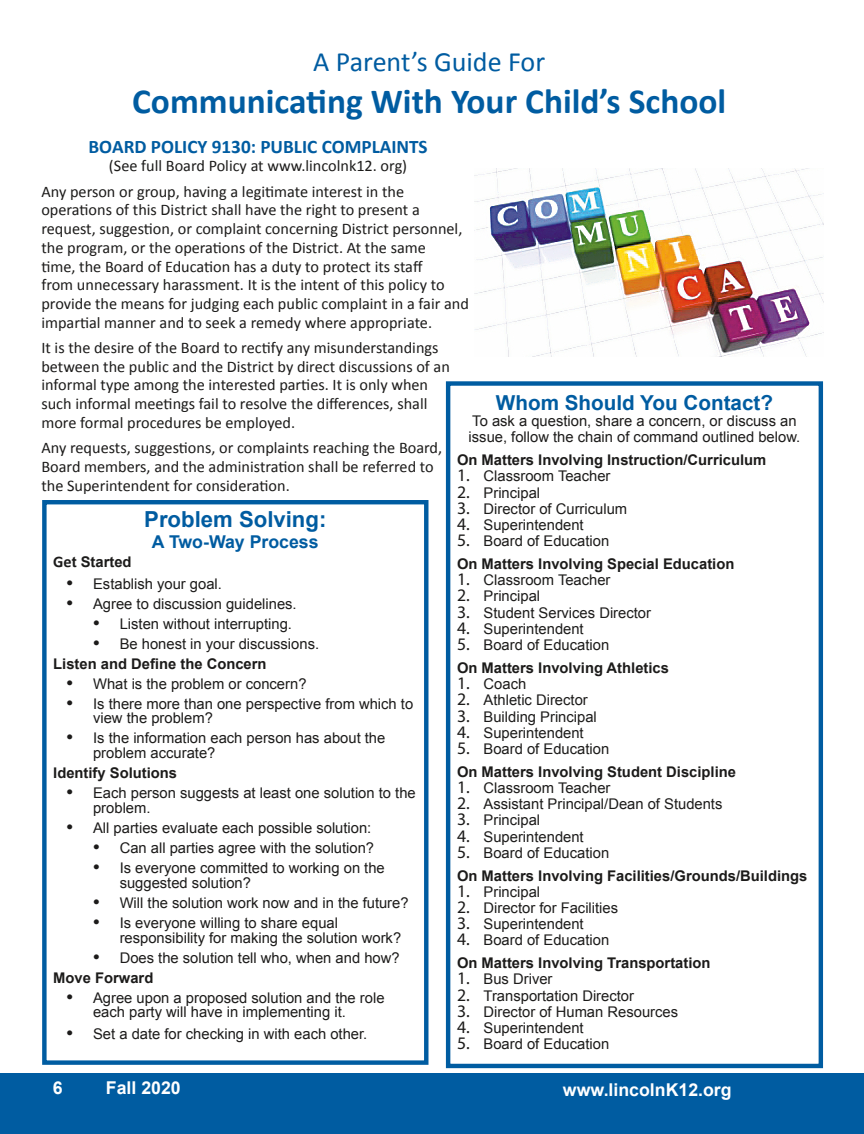
<style>
.page{position:relative;width:864px;height:1134px;background:#fff}
.page>*{position:absolute;margin:0;border:0;box-sizing:border-box;transform-origin:0 0}
.t1{font:700 35.4px "Jlkcrm Calibri";color:#005ca1}
.t2{font:28.05px "Prwnqq Calibri";color:#005ca1}
.t3{font:700 22.05px "Psngyt Arial";color:#005ca1}
.t4{font:700 20.55px "Psngyt Arial";color:#005ca1}
.t5{font:700 19.2px "Jlkcrm Calibri";color:#005ca1}
.t6{font:700 17.7px "Psngyt Arial";color:#fff}
.t7{font:700 17.7px "Psngyt Arial";color:#005ca1}
.t8{font:16.2px/18.8px "Mlljyh Calibri";color:#1c1b1a}
.t9{font:16.2px "Prwnqq Calibri";color:#1c1b1a}
.t10{font:14.7px/14.7px "Arial";color:#1c1b1a}
.t11{font:700 14.7px "Psngyt Arial";color:#1c1b1a}
.t12{font:700 14.7px "Ppwsns Arial";color:#1c1b1a}
.s1{font-family:"Myriad Pro";font-size:17.7px}
.s2{font-family:"Cvnrvg Calibri";font-size:16.2px}
.s3{font-family:"Myriad Pro";font-size:23.55px}
</style>
<div class="page">
<div style="left:0;top:1073px;width:864px;height:61px;background:#005ca1"></div>
<div style="left:42px;top:500px;width:386px;height:565px;border:4px solid #005ca1"></div>
<div style="left:446px;top:381px;width:377px;height:687px;border:4px solid #005ca1"></div>
<img style="left:475px;top:169px;width:349px;height:187px">
<h2 class="t2" style="left:313px;top:44px;width:233px">A Parent’s Guide For</h2>
<h1 class="t1" style="left:132px;top:79px;width:596px">Communicating With Your Child’s School</h1>
<h3 class="t5" style="left:89px;top:134px;width:341px">BOARD POLICY 9130: PUBLIC COMPLAINTS</h3>
<p class="t9" style="left:109px;top:156px;width:300px">(See full Board Policy at www.lincolnk12. org)</p>
<p class="t8" style="left:41px;top:182px;width:429px">Any person or group, having a legitimate interest in the operations of this District shall have the right to present a request, suggestion, or complaint concerning District personnel, the program, or the operations of the District. At the same<br>time, the Board of Education has a duty to protect its staff<br>from unnecessary harassment. It is the intent of this policy to provide the means for judging each public complaint in a fair and impartial manner and to seek a remedy where appropriate.</p>
<p class="t8" style="left:41px;top:338px;width:410px">It is the desire of the Board to rectify any misunderstandings between the public and the District by direct discussions of an informal type among the interested parties. It is only when such informal meetings fail to resolve the differences, shall more formal procedures be employed.</p>
<p class="t8" style="left:41px;top:439px;width:402px">Any requests, suggestions, or complaints reaching the Board,<br>Board members, and the administration shall be referred to the Superintendent for consideration.</p>
<h3 class="t4" style="left:496px;top:389px;width:279px">Whom Should You Contact?</h3>
<p class="t10" style="left:469px;top:413px;width:333px;line-height:16.2px">To ask a question, share a concern, or discuss an issue, follow the chain of command outlined below.</p>
<p class="t11" style="left:457px;top:450px;width:311px">On Matters Involving Instruction/Curriculum</p>
<p class="t10" style="left:457px;top:469px;width:155px"><span class="s1">1.</span> Classroom Teacher</p>
<p class="t10" style="left:457px;top:485px;width:85px"><span class="s1">2.</span> Principal</p>
<p class="t10" style="left:457px;top:501px;width:172px"><span class="s1">3.</span> Director of Curriculum</p>
<p class="t10" style="left:457px;top:518px;width:128px"><span class="s1">4.</span> Superintendent</p>
<p class="t10" style="left:457px;top:534px;width:154px"><span class="s1">5.</span> Board of Education</p>
<p class="t11" style="left:457px;top:554px;width:279px">On Matters Involving Special Education</p>
<p class="t10" style="left:457px;top:573px;width:155px"><span class="s1">1.</span> Classroom Teacher</p>
<p class="t10" style="left:457px;top:589px;width:85px"><span class="s1">2.</span> Principal</p>
<p class="t10" style="left:457px;top:605px;width:196px"><span class="s1">3.</span> Student Services Director</p>
<p class="t10" style="left:457px;top:622px;width:128px"><span class="s1">4.</span> Superintendent</p>
<p class="t10" style="left:457px;top:638px;width:154px"><span class="s1">5.</span> Board of Education</p>
<p class="t11" style="left:457px;top:658px;width:214px">On Matters Involving Athletics</p>
<p class="t10" style="left:457px;top:677px;width:71px"><span class="s1">1.</span> Coach</p>
<p class="t10" style="left:457px;top:693px;width:132px"><span class="s1">2.</span> Athletic Director</p>
<p class="t10" style="left:457px;top:709px;width:141px"><span class="s1">3.</span> Building Principal</p>
<p class="t10" style="left:457px;top:725px;width:128px"><span class="s1">4.</span> Superintendent</p>
<p class="t10" style="left:457px;top:742px;width:154px"><span class="s1">5.</span> Board of Education</p>
<p class="t11" style="left:457px;top:762px;width:281px">On Matters Involving Student Discipline</p>
<p class="t10" style="left:457px;top:781px;width:155px"><span class="s1">1.</span> Classroom Teacher</p>
<p class="t10" style="left:457px;top:797px;width:267px"><span class="s1">2.</span> Assistant Principal/Dean of Students</p>
<p class="t10" style="left:457px;top:813px;width:85px"><span class="s1">3.</span> Principal</p>
<p class="t10" style="left:457px;top:829px;width:128px"><span class="s1">4.</span> Superintendent</p>
<p class="t10" style="left:457px;top:845px;width:154px"><span class="s1">5.</span> Board of Education</p>
<p class="t11" style="left:457px;top:866px;width:352px">On Matters Involving Facilities/Grounds/Buildings</p>
<p class="t10" style="left:457px;top:884px;width:85px"><span class="s1">1.</span> Principal</p>
<p class="t10" style="left:457px;top:901px;width:163px"><span class="s1">2.</span> Director for Facilities</p>
<p class="t10" style="left:457px;top:917px;width:128px"><span class="s1">3.</span> Superintendent</p>
<p class="t10" style="left:457px;top:933px;width:154px"><span class="s1">4.</span> Board of Education</p>
<p class="t11" style="left:457px;top:953px;width:255px">On Matters Involving Transportation</p>
<p class="t10" style="left:457px;top:972px;width:97px"><span class="s1">1.</span> Bus Driver</p>
<p class="t10" style="left:457px;top:988px;width:179px"><span class="s1">2.</span> Transportation Director</p>
<p class="t10" style="left:457px;top:1004px;width:223px"><span class="s1">3.</span> Director of Human Resources</p>
<p class="t10" style="left:457px;top:1021px;width:128px"><span class="s1">4.</span> Superintendent</p>
<p class="t10" style="left:457px;top:1037px;width:154px"><span class="s1">5.</span> Board of Education</p>
<h3 class="t3" style="left:144px;top:505px;width:184px">Problem Solving:</h3>
<p class="t7" style="left:152px;top:530px;width:168px">A Two-Way Process</p>
<p class="t11" style="left:53px;top:552px;width:80px"><span class="s2">Ge</span>t Started</p>
<p class="t10" style="left:67px;top:576px;width:157px"><span class="s3">•</span> Establish your goal.</p>
<p class="t10" style="left:67px;top:596px;width:232px"><span class="s3">•</span> Agree to discussion guidelines.</p>
<p class="t10" style="left:93px;top:616px;width:200px"><span class="s3">•</span> Listen without interrupting.</p>
<p class="t10" style="left:93px;top:636px;width:228px"><span class="s3">•</span> Be honest in your discussions.</p>
<p class="t12" style="left:53px;top:654px;width:215px">Listen and Define the Concern</p>
<p class="t10" style="left:67px;top:676px;width:242px"><span class="s3">•</span> What is the problem or concern?</p>
<p class="t10" style="left:93px;top:696px;width:322px;text-indent:-27px"><span class="s3">•</span> Is there more than one perspective from which to view the problem?</p>
<p class="t10" style="left:93px;top:731px;width:294px;text-indent:-27px"><span class="s3">•</span> Is the information each person has about the problem accurate?</p>
<p class="t11" style="left:53px;top:763px;width:125px">Identify Solutions</p>
<p class="t10" style="left:93px;top:786px;width:324px;text-indent:-27px"><span class="s3">•</span> Each person suggests at least one solution to the problem.</p>
<p class="t10" style="left:67px;top:821px;width:306px"><span class="s3">•</span> All parties evaluate each possible solution:</p>
<p class="t10" style="left:93px;top:841px;width:283px"><span class="s3">•</span> Can all parties agree with the solution?</p>
<p class="t10" style="left:120px;top:861px;width:267px;text-indent:-27px"><span class="s3">•</span> Is everyone committed to working on the suggested solution?</p>
<p class="t10" style="left:93px;top:895px;width:317px"><span class="s3">•</span> Will the solution work now and in the future?</p>
<p class="t10" style="left:120px;top:916px;width:283px;text-indent:-27px"><span class="s3">•</span> Is everyone willing to share equal responsibility for making the solution work?</p>
<p class="t10" style="left:93px;top:950px;width:308px"><span class="s3">•</span> Does the solution tell who, when and how?</p>
<p class="t11" style="left:53px;top:968px;width:102px">Move Forward</p>
<p class="t10" style="left:93px;top:990px;width:293px;text-indent:-27px"><span class="s3">•</span> Agree upon a proposed solution and the role each party will have in implementing it.</p>
<p class="t10" style="left:67px;top:1027px;width:302px"><span class="s3">•</span> Set a date for checking in with each other.</p>
<p class="t6" style="left:53px;top:1076px;width:11px">6</p>
<p class="t6" style="left:106px;top:1076px;width:76px">Fall 2020</p>
<p class="t6" style="left:563px;top:1078px;width:170px">www.lincolnK12.org</p>
</div>
